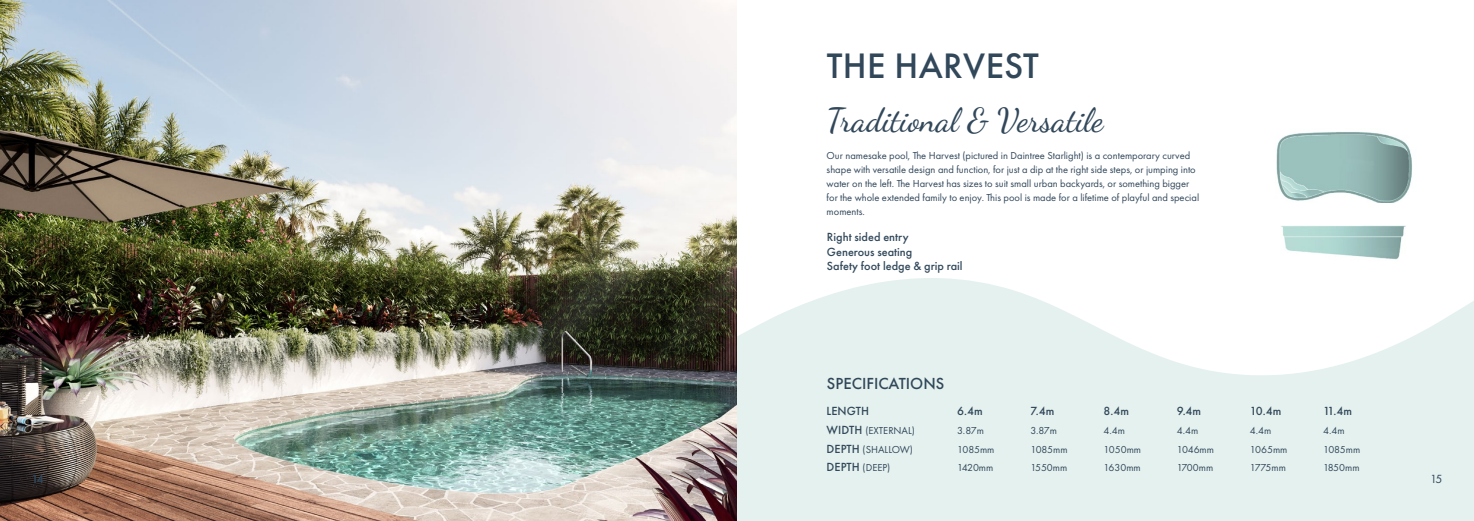
<style>
.page{position:relative;width:1474px;height:521px;background:#fff}
.page>*{position:absolute;margin:0;border:0;box-sizing:border-box;transform-origin:0 0}
.t1{font:500 36.75px "Futura PT";letter-spacing:.01em;color:#31475a}
.t2{font:33.25px "Dancing Script";color:#31475a}
.t3{font:500 16.62px "Futura PT";color:#31485a}
.t4{font:500 12.25px/14.7px "Futura PT";color:#31485a}
.t5{font:12.25px "Futura PT";color:#30465a}
.t6{font:10.5px/14px "Futura PT";color:#31475a}
.t7{font:10.5px/18.7px "Futura PT";color:#31485a}
.s1{font-weight:500;font-size:12.25px}
</style>
<div class="page">
<svg style="left:737px;top:278px;width:736px;height:243px;fill:#e5f1ef"></svg>
<img style="left:0;top:0;width:737px;height:521px">
<img style="left:1276px;top:132px;width:136px;height:71px">
<img style="left:1281px;top:225px;width:125px;height:35px">
<h1 class="t1" style="left:826px;top:43px;width:213px">THE HARVEST</h1>
<h2 class="t2" style="left:826px;top:95px;width:278px">Traditional &amp; Versatile</h2>
<p class="t6" style="left:826px;top:149px;width:374px">Our namesake pool, The Harvest (pictured in Daintree Starlight) is a contemporary curved shape with versatile design and function, for just a dip at the right side steps, or jumping into water on the left. The Harvest has sizes to suit small urban backyards, or something bigger for the whole extended family to enjoy. This pool is made for a lifetime of playful and special moments.</p>
<p class="t4" style="left:827px;top:229px;width:137px">Right sided entry<br>Generous seating<br>Safety foot ledge &amp; grip rail</p>
<h3 class="t3" style="left:827px;top:373px;width:119px">SPECIFICATIONS</h3>
<p class="t4" style="left:826px;top:404px;width:44px">LENGTH</p>
<p class="t4" style="left:957px;top:404px;width:27px">6.4m</p>
<p class="t7" style="left:957px;top:421px;width:39px">3.87m<br>1085mm<br>1420mm</p>
<p class="t4" style="left:1030px;top:404px;width:25px">7.4m</p>
<p class="t7" style="left:1030px;top:421px;width:39px">3.87m<br>1085mm<br>1550mm</p>
<p class="t4" style="left:1103px;top:404px;width:27px">8.4m</p>
<p class="t7" style="left:1103px;top:421px;width:39px">4.4m<br>1050mm<br>1630mm</p>
<p class="t4" style="left:1176px;top:404px;width:26px">9.4m</p>
<p class="t7" style="left:1176px;top:421px;width:39px">4.4m<br>1046mm<br>1700mm</p>
<p class="t4" style="left:1249px;top:404px;width:33px">10.4m</p>
<p class="t7" style="left:1249px;top:421px;width:39px">4.4m<br>1065mm<br>1775mm</p>
<p class="t4" style="left:1322px;top:404px;width:31px">11.4m</p>
<p class="t7" style="left:1322px;top:421px;width:39px">4.4m<br>1085mm<br>1850mm</p>
<p class="t7" style="left:826px;top:421px;width:90px"><span class="s1">WIDTH</span> (EXTERNAL)<br><span class="s1">DEPTH</span> (SHALLOW)<br><span class="s1">DEPTH</span> (DEEP)</p>
<p class="t5" style="left:32px;top:471px;width:14px">14</p>
<p class="t5" style="left:1429px;top:471px;width:14px">15</p>
</div>
